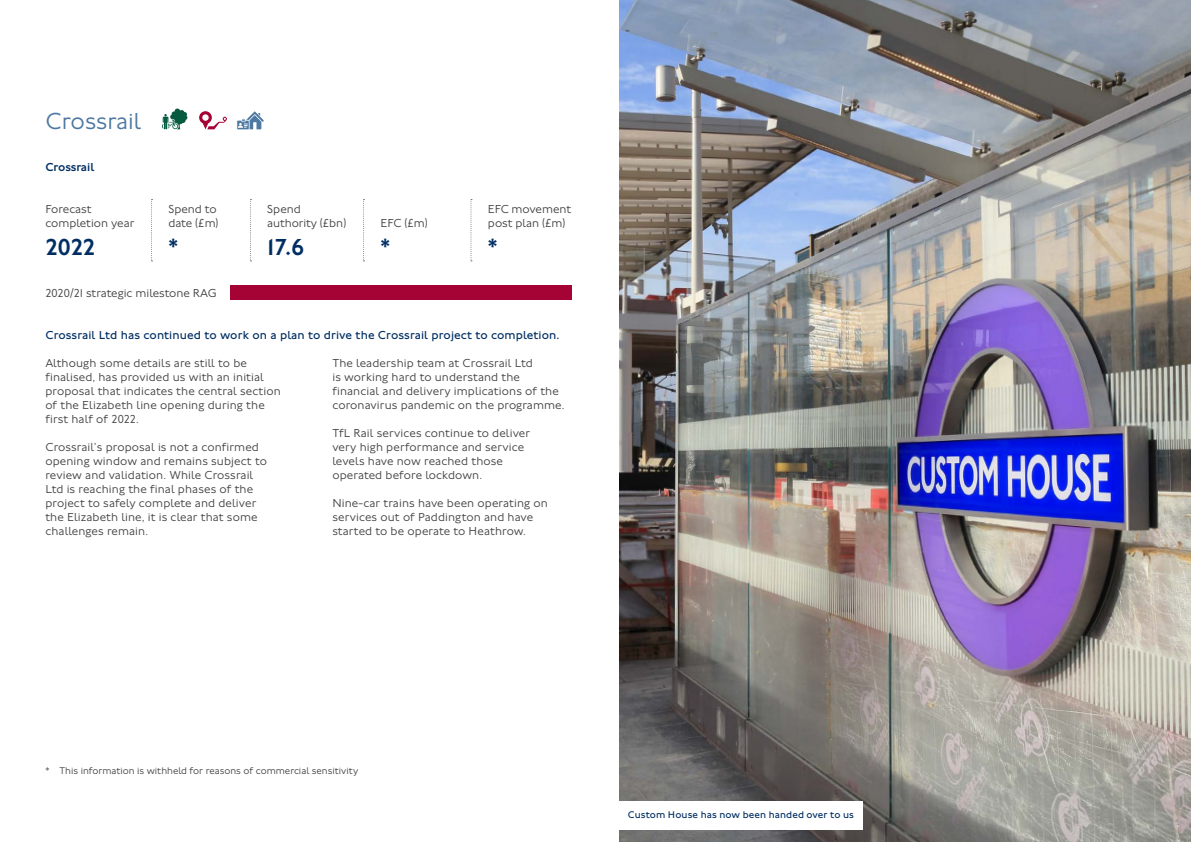
<style>
.page{position:relative;width:1191px;height:842px;background:#fff}
.page>*{position:absolute;margin:0;border:0;box-sizing:border-box;transform-origin:0 0}
.Project_FigureStatsText_24_24_Blue_P{font:500 24px "Johnston 100";letter-spacing:-.005em;color:#002e63}
.Minor_Heading_24_26_Blue_H3{font:300 24px "Johnston 100";color:#4c78a2}
.Body_12_14_P{font:300 12px/14px "Johnston 100";letter-spacing:.01em;color:#414042}
.Project_IntroText_12_14_Blue_P{font:12px "Johnston 100";letter-spacing:.01em;color:#002e63}
.Body_12_14_P-2{font:300 12px/14px "Johnston 100";letter-spacing:-.01em;color:#414042}
.Body_Heading_12_14_Blue_H4{font:500 12px "Johnston 100";letter-spacing:-.005em;color:#002e63}
.Footnote_10_11_P{font:300 10px "Johnston 100";color:#414042}
.PictureCaption_10_12_P{font:10px "Johnston 100";letter-spacing:.005em;color:#002e63}
</style>
<div class="page">
<svg style="left:162px;top:109px;width:25px;height:20px"></svg>
<svg style="left:199px;top:111px;width:28px;height:18px"></svg>
<svg style="left:237px;top:111px;width:27px;height:18px"></svg>
<div style="left:230px;top:286px;width:341px;height:14px;background:#a50235"></div>
<img style="left:619px;top:0;width:572px;height:842px">
<div style="left:619px;top:801px;width:243px;height:28px;background:#fff"></div>
<svg style="left:470px;top:199px;width:2px;height:62px"></svg>
<svg style="left:250px;top:199px;width:1px;height:62px"></svg>
<svg style="left:363px;top:199px;width:1px;height:62px"></svg>
<svg style="left:151px;top:199px;width:1px;height:62px"></svg>
<h3 class="Minor_Heading_24_26_Blue_H3" style="left:45px;top:108px;width:97px">Crossrail</h3>
<h4 class="Body_Heading_12_14_Blue_H4" style="left:45px;top:161px;width:50px">Crossrail</h4>
<p class="Body_12_14_P" style="left:45px;top:203px;width:90px">Forecast completion year</p>
<p class="Project_FigureStatsText_24_24_Blue_P" style="left:45px;top:234px;width:51px">2022</p>
<p class="Body_12_14_P" style="left:168px;top:203px;width:52px">Spend to date (£m)</p>
<p class="Project_FigureStatsText_24_24_Blue_P" style="left:168px;top:234px;width:11px">*</p>
<p class="Body_12_14_P-2" style="left:267px;top:203px;width:80px">Spend authority (£bn)</p>
<p class="Project_FigureStatsText_24_24_Blue_P" style="left:267px;top:234px;width:38px">17.6</p>
<p class="Body_12_14_P" style="left:380px;top:217px;width:49px">EFC (£m)</p>
<p class="Project_FigureStatsText_24_24_Blue_P" style="left:380px;top:234px;width:11px">*</p>
<p class="Body_12_14_P" style="left:488px;top:203px;width:85px">EFC movement post plan (£m)</p>
<p class="Project_FigureStatsText_24_24_Blue_P" style="left:488px;top:234px;width:11px">*</p>
<p class="Body_12_14_P" style="left:45px;top:287px;width:173px">2020/21 strategic milestone RAG</p>
<p class="Project_IntroText_12_14_Blue_P" style="left:45px;top:329px;width:516px">Crossrail Ltd has continued to work on a plan to drive the Crossrail project to completion.</p>
<p class="Body_12_14_P" style="left:45px;top:357px;width:237px">Although some details are still to be finalised, has provided us with an initial proposal that indicates the central section of the Elizabeth line opening during the first half of 2022.</p>
<p class="Body_12_14_P" style="left:45px;top:441px;width:223px">Crossrail’s proposal is not a confirmed opening window and remains subject to review and validation. While Crossrail Ltd is reaching the final phases of the project to safely complete and deliver the Elizabeth line, it is clear that some challenges remain.</p>
<p class="Body_12_14_P" style="left:332px;top:357px;width:234px">The leadership team at Crossrail Ltd<br>is working hard to understand the financial and delivery implications of the coronavirus pandemic on the programme.</p>
<p class="Body_12_14_P" style="left:332px;top:427px;width:199px">TfL Rail services continue to deliver very high performance and service levels have now reached those operated before lockdown.</p>
<p class="Body_12_14_P" style="left:332px;top:497px;width:217px">Nine-car trains have been operating on services out of Paddington and have started to be operate to Heathrow.</p>
<p class="Footnote_10_11_P" style="left:45px;top:765px;width:314px">* This information is withheld for reasons of commercial sensitivity</p>
<p class="PictureCaption_10_12_P" style="left:628px;top:809px;width:228px">Custom House has now been handed over to us</p>
</div>
